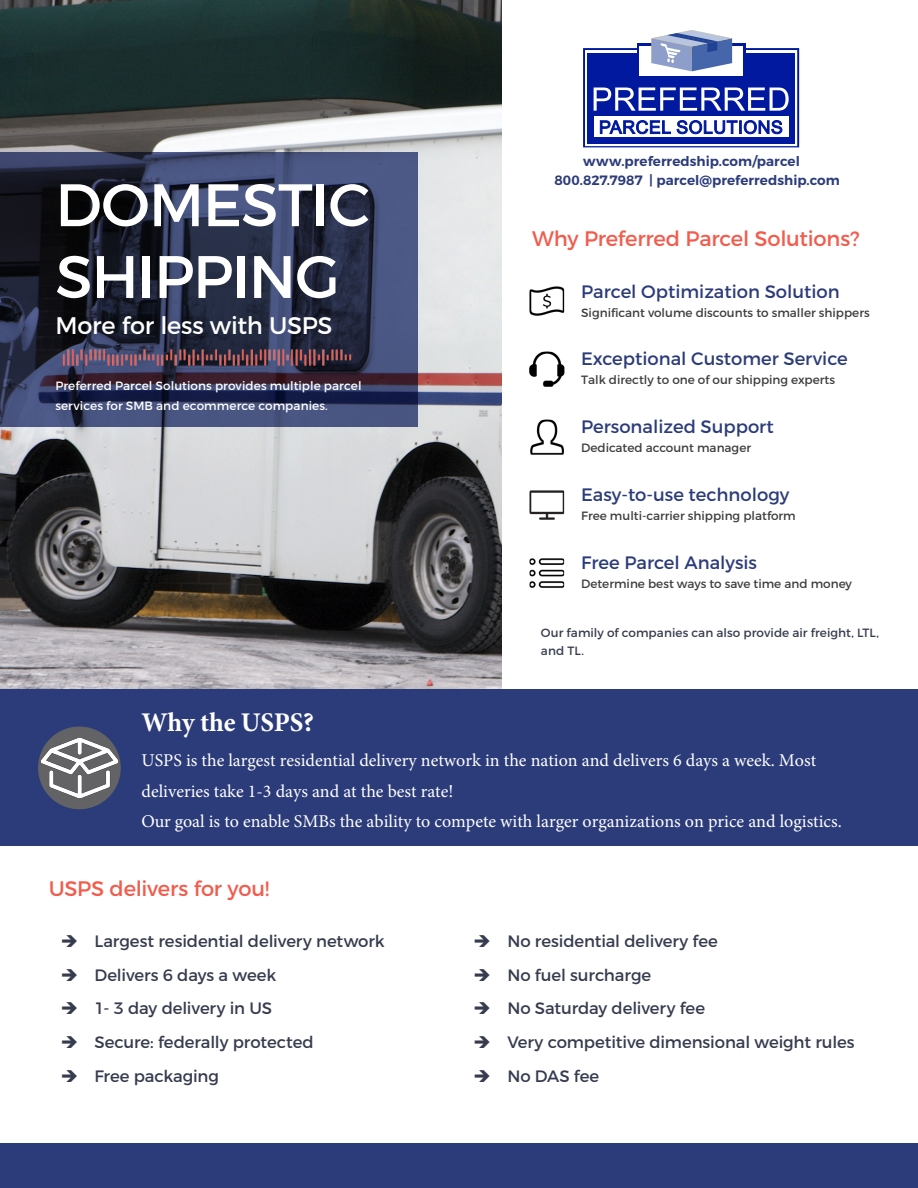
<style>
.page{position:relative;width:918px;height:1188px;background:#fff}
.page>*{position:absolute;margin:0;border:0;box-sizing:border-box;transform-origin:0 0}
.Slogan{font:59.85px/71.8px "Montserrat";letter-spacing:-.02em;color:#fff}
.Box2_BT{font:700 27px "Minion Pro";letter-spacing:-.01em;color:#fff}
.Slogan-2{font:24px "Montserrat";letter-spacing:-.01em;color:#fff}
.Box2_BT-2{font:21px "Montserrat";letter-spacing:-.015em;color:#f15c4d}
.Box2_Question{font:21px "Montserrat";letter-spacing:-.01em;color:#f15c4d}
.Box2_BT-3{font:18px/30.6px "Minion Pro";color:#fff}
.t1{font:18px "Montserrat";color:#2c3c7a}
.t2{font:16.5px "Montserrat";letter-spacing:-.005em;color:#363c4e}
.Box3_Text{font:600 13.5px "Montserrat";letter-spacing:.005em;color:#2c3c7a}
.t3{font:12px "Montserrat";color:#3e3e3f}
.Slogan-BT{font:12px/19.5px "Montserrat";letter-spacing:.005em;color:#fff}
.Box2_BT-4{font:12px/18px "Montserrat";letter-spacing:.005em;color:#363c4e}
</style>
<div class="page">
<img style="left:0;top:0;width:501px;height:690px">
<div style="left:0;top:690px;width:918px;height:156px;background:#2c3c7a"></div>
<svg style="left:0;top:152px;width:418px;height:274px;background:#2c324d"></svg>
<img style="left:530px;top:419px;width:34px;height:36px">
<img style="left:529px;top:490px;width:35px;height:30px">
<div style="left:0;top:1144px;width:918px;height:44px;background:#2c3c7a"></div>
<svg style="left:583px;top:31px;width:216px;height:116px"></svg>
<img style="left:529px;top:286px;width:35px;height:30px">
<img style="left:529px;top:352px;width:35px;height:35px">
<img style="left:529px;top:558px;width:35px;height:30px">
<img style="left:0;top:346px;width:490px;height:26px">
<div style="left:38px;top:727px;width:83px;height:82px;background:#636366;border-radius:50%"></div>
<img style="left:41px;top:738px;width:77px;height:60px">
<p class="Slogan" style="left:55px;top:169px;width:316px">DOMESTIC<br>SHIPPING</p>
<p class="Slogan-2" style="left:55px;top:311px;width:279px">More for less with USPS</p>
<p class="Slogan-BT" style="left:55px;top:376px;width:308px">Preferred Parcel Solutions provides multiple parcel services for SMB and ecommerce companies.</p>
<p class="Box3_Text" style="left:583px;top:152px;width:218px">www.preferredship.com/parcel</p>
<p class="Box3_Text" style="left:554px;top:172px;width:287px">800.827.7987 | parcel@preferredship.com</p>
<p class="Box2_BT-2" style="left:532px;top:226px;width:329px">Why Preferred Parcel Solutions?</p>
<p class="t1" style="left:581px;top:280px;width:260px">Parcel Optimization Solution</p>
<p class="t3" style="left:581px;top:305px;width:290px">Significant volume discounts to smaller shippers</p>
<p class="t1" style="left:581px;top:348px;width:268px">Exceptional Customer Service</p>
<p class="t3" style="left:581px;top:373px;width:255px">Talk directly to one of our shipping experts</p>
<p class="t1" style="left:581px;top:416px;width:194px">Personalized Support</p>
<p class="t3" style="left:581px;top:440px;width:171px">Dedicated account manager</p>
<p class="t1" style="left:581px;top:484px;width:210px">Easy-to-use technology</p>
<p class="t3" style="left:581px;top:509px;width:216px">Free multi-carrier shipping platform</p>
<p class="t1" style="left:581px;top:552px;width:177px">Free Parcel Analysis</p>
<p class="t3" style="left:581px;top:577px;width:272px">Determine best ways to save time and money</p>
<p class="Box2_BT-4" style="left:541px;top:624px;width:340px">Our family of companies can also provide air freight, LTL, and TL.</p>
<p class="Box2_BT" style="left:142px;top:703px;width:174px">Why the USPS?</p>
<p class="Box2_BT-3" style="left:142px;top:745px;width:702px">USPS is the largest residential delivery network in the nation and delivers 6 days a week. Most deliveries take 1-3 days and at the best rate!<br>Our goal is to enable SMBs the ability to compete with larger organizations on price and logistics.</p>
<p class="Box2_Question" style="left:49px;top:875px;width:222px">USPS delivers for you!</p>
<p class="t2" style="left:94px;top:931px;width:292px">Largest residential delivery network</p>
<p class="t2" style="left:94px;top:965px;width:183px">Delivers 6 days a week</p>
<p class="t2" style="left:94px;top:998px;width:179px">1- 3 day delivery in US</p>
<p class="t2" style="left:94px;top:1032px;width:221px">Secure: federally protected</p>
<p class="t2" style="left:94px;top:1066px;width:126px">Free packaging</p>
<p class="t2" style="left:507px;top:931px;width:212px">No residential delivery fee</p>
<p class="t2" style="left:507px;top:965px;width:145px">No fuel surcharge</p>
<p class="t2" style="left:507px;top:998px;width:199px">No Saturday delivery fee</p>
<p class="t2" style="left:507px;top:1032px;width:349px">Very competitive dimensional weight rules</p>
<p class="t2" style="left:507px;top:1066px;width:93px">No DAS fee</p>
</div>
